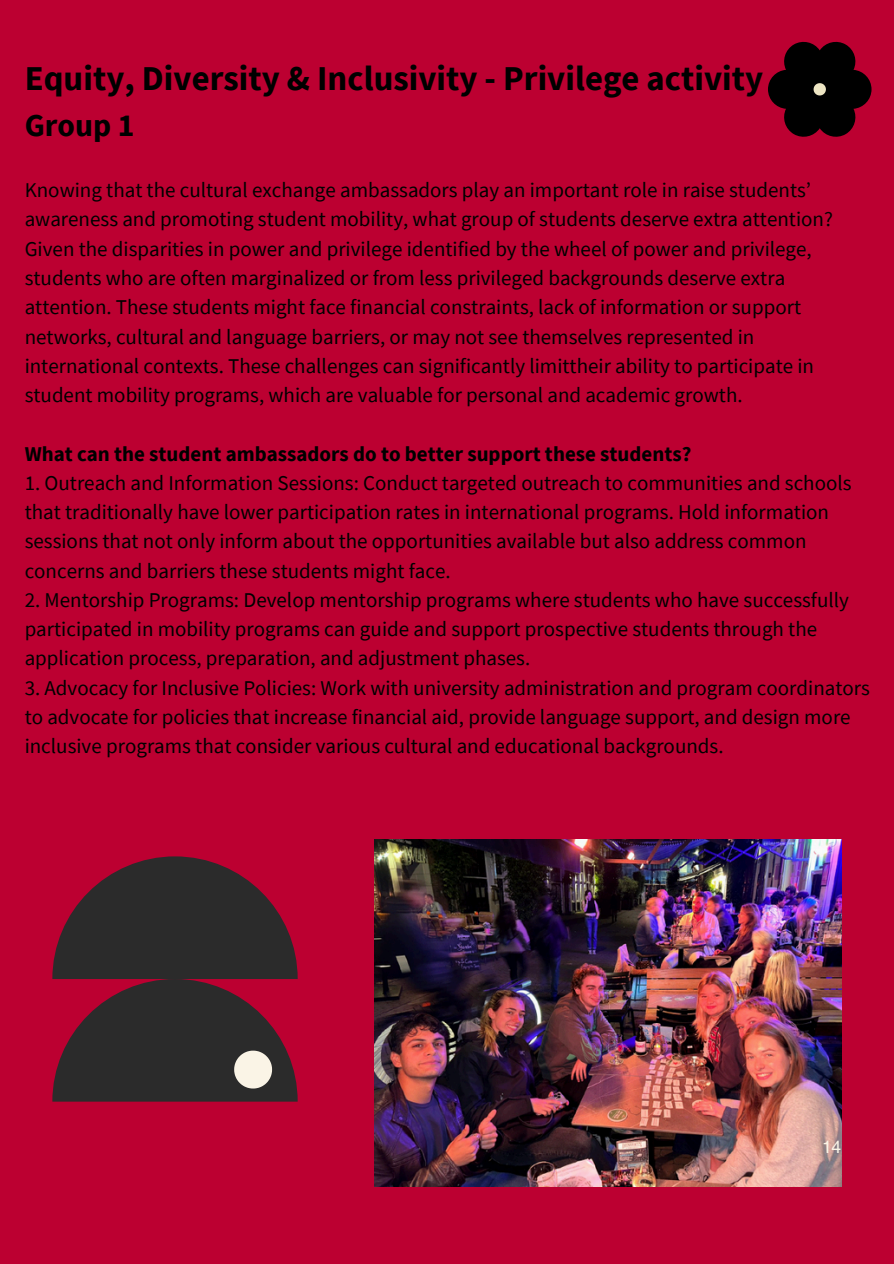
<style>
.page{position:relative;width:894px;height:1264px;background:#fff}
.page>*{position:absolute;margin:0;border:0;box-sizing:border-box;transform-origin:0 0}
.t1{font:700 34.8px "Source Sans Pro";color:#000}
.t2{font:700 31.8px "Source Sans Pro";color:#000}
.t3{font:21px/29.2px "Source Sans Pro";color:#000}
.t4{font:700 21px "Source Sans Pro";color:#000}
.t5{font:17.55px "Helvetica World";color:#faf4e6}
</style>
<div class="page">
<div style="left:0;top:0;width:893px;height:1263px;background:#bc0031"></div>
<svg style="left:52px;top:856px;width:245px;height:245px"></svg>
<img style="left:374px;top:840px;width:467px;height:346px">
<svg style="left:768px;top:41px;width:103px;height:96px"></svg>
<p class="t1" style="left:25px;top:56px;width:740px">Equity, Diversity &amp; Inclusivity - Privilege activity</p>
<p class="t2" style="left:25px;top:105px;width:111px">Group 1</p>
<h1 class="t3" style="left:25px;top:175px;width:787px">Knowing that the cultural exchange ambassadors play an important role in raise students’</h1>
<p class="t3" style="left:25px;top:204px;width:809px">awareness and promoting student mobility, what group of students deserve extra attention?</p>
<p class="t3" style="left:25px;top:234px;width:790px">Given the disparities in power and privilege identified by the wheel of power and privilege, students who are often marginalized or from less privileged backgrounds deserve extra attention. These students might face financial constraints, lack of information or support networks, cultural and language barriers, or may not see themselves represented in international contexts. These challenges can significantly limittheir ability to participate in student mobility programs, which are valuable for personal and academic growth.</p>
<p class="t4" style="left:25px;top:440px;width:668px">What can the student ambassadors do to better support these students?</p>
<p class="t3" style="left:25px;top:468px;width:828px">1. Outreach and Information Sessions: Conduct targeted outreach to communities and schools that traditionally have lower participation rates in international programs. Hold information sessions that not only inform about the opportunities available but also address common concerns and barriers these students might face.</p>
<p class="t3" style="left:25px;top:585px;width:825px">2. Mentorship Programs: Develop mentorship programs where students who have successfully</p>
<p class="t3" style="left:25px;top:614px;width:793px">participated in mobility programs can guide and support prospective students through the</p>
<p class="t3" style="left:25px;top:643px;width:507px">application process, preparation, and adjustment phases.</p>
<p class="t3" style="left:25px;top:672px;width:846px">3. Advocacy for Inclusive Policies: Work with university administration and program coordinators to advocate for policies that increase financial aid, provide language support, and design more</p>
<p class="t3" style="left:25px;top:731px;width:700px">inclusive programs that consider various cultural and educational backgrounds.</p>
<p class="t5" style="left:821px;top:1136px;width:21px">14</p>
</div>
